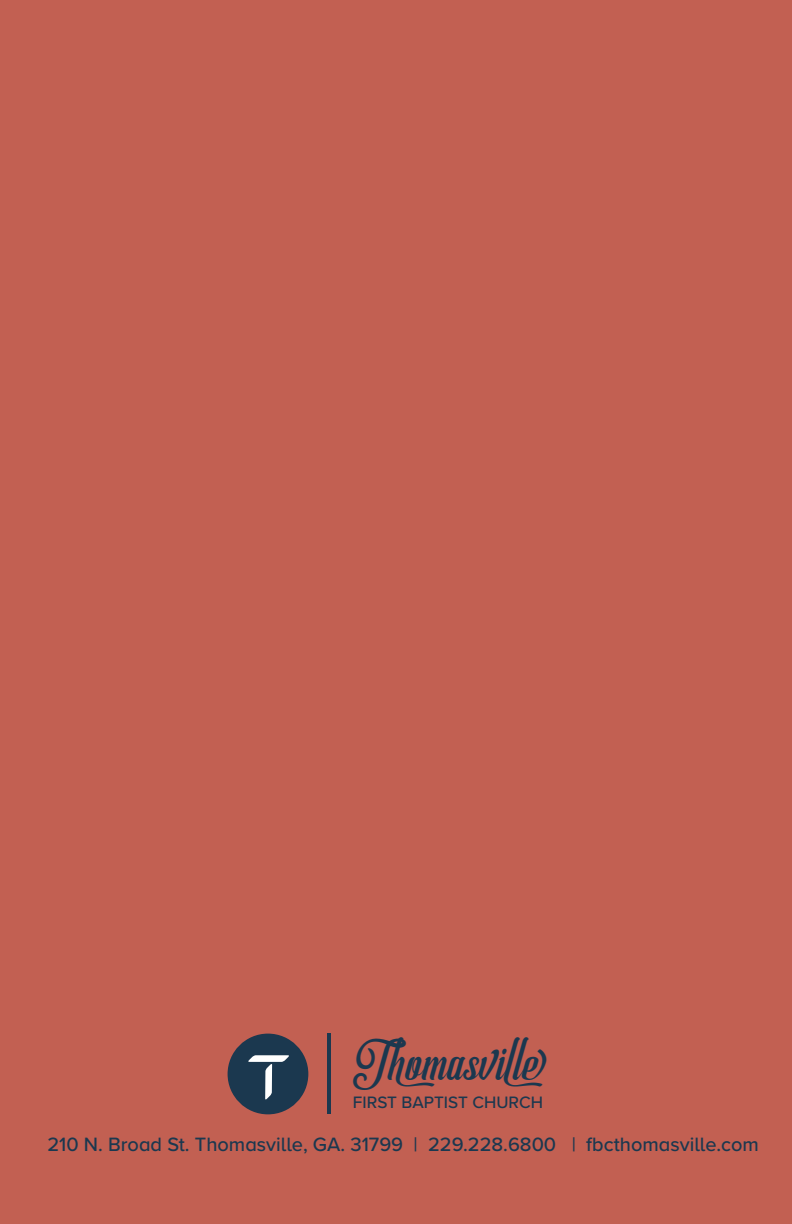
<style>
.page{position:relative;width:792px;height:1224px;background:#c26052}
.page>*{position:absolute;margin:0;border:0;box-sizing:border-box;transform-origin:0 0}
.t1{font:44px "Allema";color:#1b384f}
.t2{font:500 20px "Proxima Nova";color:#1b384f}
.t3{font:500 17.2px "Proxima Nova";color:#1b384f}
</style>
<div class="page">
<div style="left:228px;top:1034px;width:80px;height:80px;background:#1b384f;border-radius:50%"></div>
<svg style="left:248px;top:1055px;width:41px;height:45px"></svg>
<hr style="left:328px;top:1034px;width:3px;height:80px;background:#1b384f">
<p class="t1" style="left:351px;top:1039px;width:195px">Thomasville</p>
<p class="t3" style="left:353px;top:1089px;width:192px">FIRST BAPTIST CHURCH</p>
<p class="t2" style="left:47px;top:1130px;width:713px">210 N. Broad St. Thomasville, GA. 31799 | 229.228.6800 | fbcthomasville.com</p>
</div>
